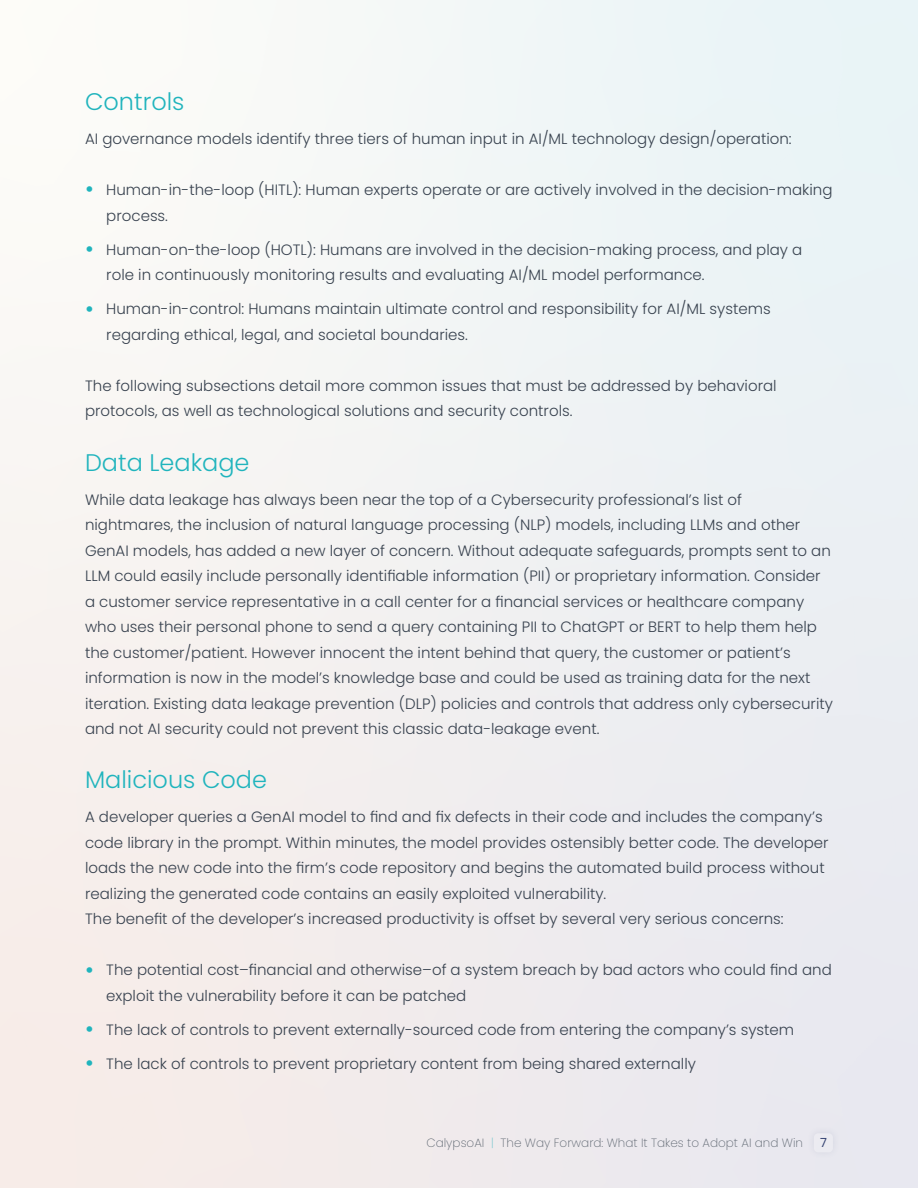
<style>
.page{position:relative;width:918px;height:1188px;background:#f1f1f2}
.page>*{position:absolute;margin:0;border:0;box-sizing:border-box;transform-origin:0 0}
.t1{font:300 24px "Poppins";color:#20b4bd}
.t2{font:300 15px/25.5px "Poppins";color:#38424f}
.t3{font:12.6px "Poppins";color:#354372}
.t4{font:200 12px "Poppins";color:#606872}
.s1{font-size:24px;color:#20b4bd}
.s2{color:#6ec4cb}
</style>
<div class="page">
<div style="left:806px;top:1126px;width:35px;height:34px;background:#e6e6ee"></div>
<div style="left:814px;top:1133px;width:19px;height:19px;background:#ebebf1;border-radius:4px"></div>
<h1 class="t1" style="left:85px;top:88px;width:101px">Controls</h1>
<p class="t2" style="left:85px;top:126px;width:708px">AI governance models identify three tiers of human input in AI/ML technology design/operation:</p>
<p class="t2" style="left:106px;top:177px;width:728px;text-indent:-21px"><span class="s1">•</span> Human-in-the-loop (HITL): Human experts operate or are actively involved in the decision-making process.</p>
<p class="t2" style="left:106px;top:237px;width:698px;text-indent:-21px"><span class="s1">•</span> Human-on-the-loop (HOTL): Humans are involved in the decision-making process, and play a role in continuously monitoring results and evaluating AI/ML model performance.</p>
<p class="t2" style="left:106px;top:296px;width:666px;text-indent:-21px"><span class="s1">•</span> Human-in-control: Humans maintain ultimate control and responsibility for AI/ML systems regarding ethical, legal, and societal boundaries.</p>
<p class="t2" style="left:85px;top:373px;width:693px">The following subsections detail more common issues that must be addressed by behavioral protocols, as well as technological solutions and security controls.</p>
<h1 class="t1" style="left:85px;top:448px;width:166px">Data Leakage</h1>
<p class="t2" style="left:85px;top:487px;width:749px">While data leakage has always been near the top of a Cybersecurity professional’s list of nightmares, the inclusion of natural language processing (NLP) models, including LLMs and other GenAI models, has added a new layer of concern. Without adequate safeguards, prompts sent to an LLM could easily include personally identifiable information (PII) or proprietary information. Consider a customer service representative in a call center for a financial services or healthcare company who uses their personal phone to send a query containing PII to ChatGPT or BERT to help them help the customer/patient. However innocent the intent behind that query, the customer or patient’s information is now in the model’s knowledge base and could be used as training data for the next iteration. Existing data leakage prevention (DLP) policies and controls that address only cybersecurity and not AI security could not prevent this classic data-leakage event.</p>
<h1 class="t1" style="left:85px;top:766px;width:184px">Malicious Code</h1>
<p class="t2" style="left:85px;top:804px;width:745px">A developer queries a GenAI model to find and fix defects in their code and includes the company’s code library in the prompt. Within minutes, the model provides ostensibly better code. The developer loads the new code into the firm’s code repository and begins the automated build process without realizing the generated code contains an easily exploited vulnerability.<br>The benefit of the developer’s increased productivity is offset by several very serious concerns:</p>
<p class="t2" style="left:106px;top:957px;width:727px;text-indent:-21px"><span class="s1">•</span> The potential cost–financial and otherwise–of a system breach by bad actors who could find and exploit the vulnerability before it can be patched</p>
<p class="t2" style="left:85px;top:1017px;width:711px"><span class="s1">•</span> The lack of controls to prevent externally-sourced code from entering the company’s system</p>
<p class="t2" style="left:85px;top:1051px;width:612px"><span class="s1">•</span> The lack of controls to prevent proprietary content from being shared externally</p>
<p class="t4" style="left:426px;top:1136px;width:378px">CalypsoAI <span class="s2">|</span> The Way Forward: What It Takes to Adopt AI and Win</p>
<p class="t3" style="left:820px;top:1135px;width:8px">7</p>
</div>
